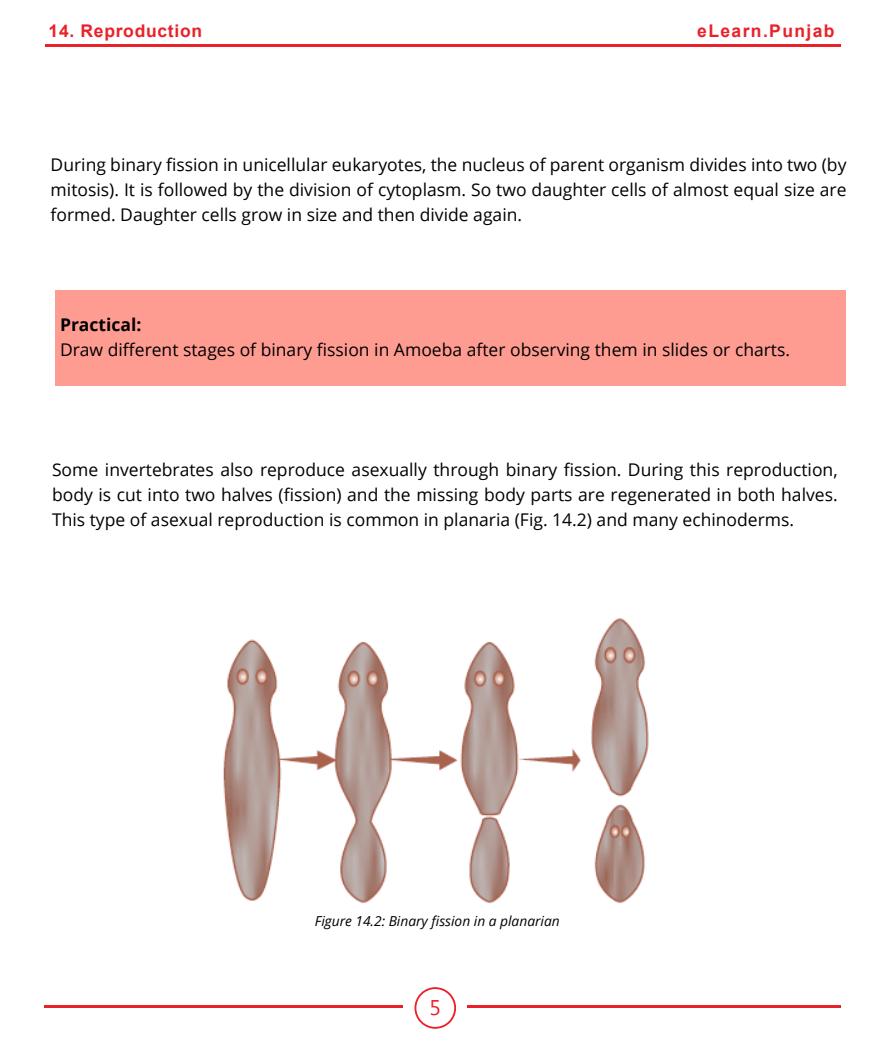
<style>
.page{position:relative;width:886px;height:1053px;background:#fff}
.page>*{position:absolute;margin:0;border:0;box-sizing:border-box;transform-origin:0 0}
.t1{font:21.25px "Segoe UI";color:#eb212a}
.t2{font:17.5px/25px "Open Sans";color:#000;text-align:justify}
.t3{font:700 17.5px "Arial";letter-spacing:.04em;color:#eb212a}
.t4{font:700 17.5px "Arial";letter-spacing:.08em;color:#eb212a}
.t5{font:700 17.5px "Open Sans";color:#000}
.t6{font:italic 13.75px "Open Sans";color:#000}
</style>
<div class="page">
<hr style="left:44px;top:1005px;width:359px;height:3px;background:#eb212a">
<hr style="left:467px;top:1005px;width:374px;height:2px;background:#eb212a">
<svg style="left:414px;top:987px;width:42px;height:41px"></svg>
<div style="left:416px;top:988px;width:38px;height:38px;background:#fff;border-radius:50%"></div>
<hr style="left:45px;top:45px;width:796px;height:2px;background:#eb212a">
<img style="left:223px;top:618px;width:426px;height:285px">
<div style="left:55px;top:289px;width:791px;height:96px;background:#ff9c91"></div>
<p class="t3" style="left:49px;top:19px;width:155px">14. Reproduction</p>
<p class="t4" style="left:697px;top:19px;width:139px">eLearn.Punjab</p>
<p class="t2" style="left:51px;top:152px;width:797px">During binary fission in unicellular eukaryotes, the nucleus of parent organism divides into two (by mitosis). It is followed by the division of cytoplasm. So two daughter cells of almost equal size are formed. Daughter cells grow in size and then divide again.</p>
<p class="t5" style="left:60px;top:312px;width:83px">Practical:</p>
<p class="t2" style="left:60px;top:336px;width:731px">Draw different stages of binary fission in Amoeba after observing them in slides or charts.</p>
<p class="t2" style="left:52px;top:456px;width:787px">Some invertebrates also reproduce asexually through binary fission. During this reproduction, body is cut into two halves (fission) and the missing body parts are regenerated in both halves.<br>This type of asexual reproduction is common in planaria (Fig. 14.2) and many echinoderms.</p>
<p class="t6" style="left:315px;top:911px;width:246px">Figure 14.2: Binary fission in a planarian</p>
<p class="t1" style="left:429px;top:993px;width:13px">5</p>
</div>
